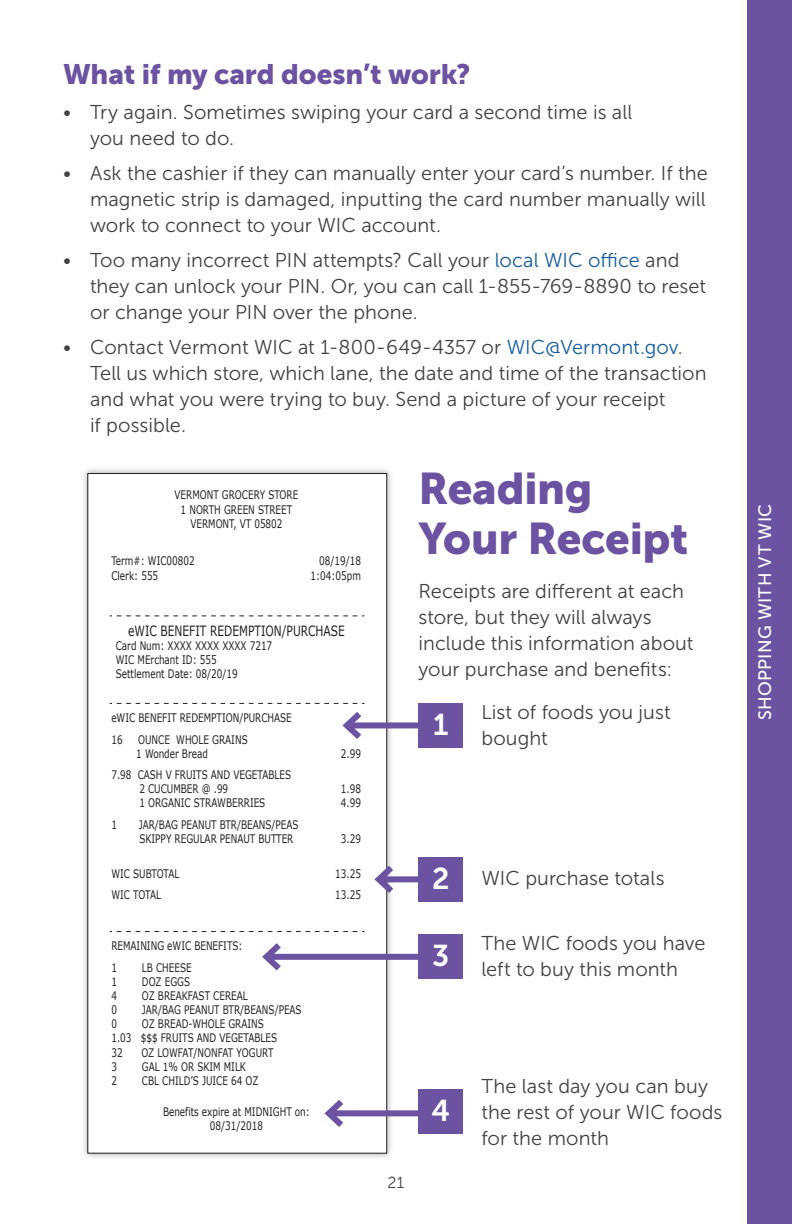
<style>
.page{position:relative;width:792px;height:1224px;background:#fff}
.page>*{position:absolute;margin:0;border:0;box-sizing:border-box;transform-origin:0 0}
.t1{font:44px/50px "Museo Sans 900";letter-spacing:-.01em;color:#6b53a2}
.Paragraph{font:30px "Museo Sans 700";color:#fff}
.t2{font:28px "Museo Sans 900";letter-spacing:-.005em;color:#6b53a2}
.Paragraph-2{font:20px/26px "Museo Sans 300";letter-spacing:.005em;color:#414243}
.t3{font:18px "Museo Sans 500";letter-spacing:.02em;color:#fff}
.t4{font:16px "Museo Sans 300";color:#414243}
.t5{font:14.2px "Verdana";color:#231f20;scale:.75 1}
.t6{font:11.8px/14.2px "Verdana";color:#231f20;scale:.75 1}
.s1{color:#175d9e}
</style>
<div class="page">
<div style="left:748px;top:0;width:44px;height:1224px;background:#6b53a2"></div>
<div style="left:81px;top:467px;width:313px;height:693px;background:#231f20;opacity:.4"></div>
<div style="left:88px;top:474px;width:299px;height:679px;background:#fff"></div>
<svg style="left:110px;top:616px;width:255px;height:1px"></svg>
<div style="left:418px;top:703px;width:45px;height:45px;background:#6b53a2"></div>
<div style="left:418px;top:857px;width:45px;height:45px;background:#6b53a2"></div>
<div style="left:418px;top:934px;width:45px;height:45px;background:#6b53a2"></div>
<div style="left:418px;top:1089px;width:45px;height:45px;background:#6b53a2"></div>
<div style="left:347px;top:722px;width:75px;height:6px;background:#6b53a2"></div>
<svg style="left:110px;top:703px;width:258px;height:36px"></svg>
<div style="left:379px;top:876px;width:43px;height:6px;background:#6b53a2"></div>
<svg style="left:374px;top:859px;width:26px;height:40px"></svg>
<div style="left:266px;top:954px;width:156px;height:6px;background:#6b53a2"></div>
<svg style="left:110px;top:931px;width:255px;height:40px"></svg>
<div style="left:329px;top:1110px;width:93px;height:6px;background:#6b53a2"></div>
<svg style="left:324px;top:1099px;width:26px;height:28px"></svg>
<h2 class="t2" style="left:63px;top:58px;width:409px">What if my card doesn’t work?</h2>
<p class="Paragraph-2" style="left:90px;top:99px;width:544px;text-indent:-27px">• Try again. Sometimes swiping your card a second time is all you need to do.</p>
<p class="Paragraph-2" style="left:90px;top:160px;width:619px;text-align:justify;text-indent:-27px">• Ask the cashier if they can manually enter your card’s number. If the magnetic strip is damaged, inputting the card number manually will work to connect to your WIC account.</p>
<p class="Paragraph-2" style="left:90px;top:247px;width:618px;text-indent:-27px">• Too many incorrect PIN attempts? Call your <span class="s1">local WIC office</span> and they can unlock your PIN. Or, you can call 1-855-769-8890 to reset or change your PIN over the phone.</p>
<p class="Paragraph-2" style="left:90px;top:334px;width:618px;text-indent:-27px">• Contact Vermont WIC at 1-800-649-4357 or <span class="s1">WIC@Vermont.gov</span>.<br>Tell us which store, which lane, the date and time of the transaction and what you were trying to buy. Send a picture of your receipt<br>if possible.</p>
<h1 class="t1" style="left:418px;top:464px;width:271px">Reading<br>Your Receipt</h1>
<p class="Paragraph-2" style="left:418px;top:579px;width:277px">Receipts are different at each store, but they will always include this information about your purchase and benefits:</p>
<p class="Paragraph" style="left:433px;top:708px;width:17px">1</p>
<p class="Paragraph-2" style="left:481px;top:699px;width:191px">List of foods you just bought</p>
<p class="t6" style="left:175px;top:488px;width:167px;text-align:center">VERMONT GROCERY STORE<br>1 NORTH GREEN STREET<br>VERMONT, VT 05802</p>
<p class="t6" style="left:111px;top:554px;width:113px">Term#: WIC00802<br>Clerk: 555</p>
<p class="t6" style="left:311px;top:554px;width:69px;text-align:right">08/19/18<br>1:04:05pm</p>
<p class="t5" style="left:128px;top:621px;width:290px">eWIC BENEFIT REDEMPTION/PURCHASE</p>
<p class="t6" style="left:116px;top:638px;width:210px">Card Num: XXXX XXXX XXXX 7217<br>WIC MErchant ID: 555<br>Settlement Date: 08/20/19</p>
<p class="t6" style="left:111px;top:707px;width:242px;line-height:21.2px">eWIC BENEFIT REDEMPTION/PURCHASE<br>16</p>
<p class="t6" style="left:136px;top:732px;width:150px">OUNCE WHOLE GRAINS<br>1 Wonder Bread</p>
<p class="t6" style="left:139px;top:768px;width:204px;text-indent:-28px">7.98 CASH V FRUITS AND VEGETABLES<br>2 CUCUMBER @ .99<br>1 ORGANIC STRAWBERRIES</p>
<p class="t6" style="left:111px;top:817px;width:9px">1</p>
<p class="t6" style="left:139px;top:817px;width:214px">JAR/BAG PEANUT BTR/BEANS/PEAS<br>SKIPPY REGULAR PENAUT BUTTER</p>
<p class="t6" style="left:111px;top:863px;width:92px;line-height:21.2px">WIC SUBTOTAL<br>WIC TOTAL</p>
<p class="t6" style="left:341px;top:746px;width:28px">2.99</p>
<p class="t6" style="left:341px;top:782px;width:28px">1.98<br>4.99</p>
<p class="t6" style="left:341px;top:831px;width:28px">3.29</p>
<p class="t6" style="left:335px;top:863px;width:36px;line-height:21.2px">13.25<br>13.25</p>
<p class="Paragraph" style="left:432px;top:862px;width:19px">2</p>
<p class="Paragraph-2" style="left:481px;top:865px;width:185px">WIC purchase totals</p>
<p class="t6" style="left:111px;top:935px;width:176px;line-height:21.2px">REMAINING eWIC BENEFITS:<br>1</p>
<p class="t6" style="left:142px;top:960px;width:68px">LB CHEESE</p>
<p class="t6" style="left:111px;top:974px;width:9px">1</p>
<p class="t6" style="left:142px;top:974px;width:66px">DOZ EGGS</p>
<p class="t6" style="left:111px;top:988px;width:9px">4</p>
<p class="t6" style="left:142px;top:988px;width:143px">OZ BREAKFAST CEREAL</p>
<p class="t6" style="left:111px;top:1003px;width:9px">0</p>
<p class="t6" style="left:142px;top:1003px;width:214px">JAR/BAG PEANUT BTR/BEANS/PEAS</p>
<p class="t6" style="left:111px;top:1017px;width:9px">0</p>
<p class="t6" style="left:111px;top:1017px;width:223px;text-indent:31px">OZ BREAD-WHOLE GRAINS<br>1.03 $$$ FRUITS AND VEGETABLES<br>32</p>
<p class="t6" style="left:141px;top:1045px;width:178px">OZ LOWFAT/NONFAT YOGURT</p>
<p class="t6" style="left:111px;top:1059px;width:9px">3</p>
<p class="t6" style="left:142px;top:1059px;width:140px">GAL 1% OR SKIM MILK</p>
<p class="t6" style="left:111px;top:1073px;width:9px">2</p>
<p class="t6" style="left:142px;top:1073px;width:157px">CBL CHILD’S JUICE 64 OZ</p>
<p class="t6" style="left:163px;top:1105px;width:197px;text-align:center">Benefits expire at MIDNIGHT on:<br>08/31/2018</p>
<p class="Paragraph" style="left:432px;top:939px;width:19px">3</p>
<p class="Paragraph-2" style="left:481px;top:930px;width:226px">The WIC foods you have left to buy this month</p>
<p class="t4" style="left:388px;top:1174px;width:18px">21</p>
<p class="Paragraph" style="left:432px;top:1094px;width:20px">4</p>
<p class="Paragraph-2" style="left:481px;top:1073px;width:242px">The last day you can buy the rest of your WIC foods for the month</p>
<p class="t3" style="left:755px;top:720px;width:218px;rotate:-90deg">SHOPPING WITH VT WIC</p>
</div>
